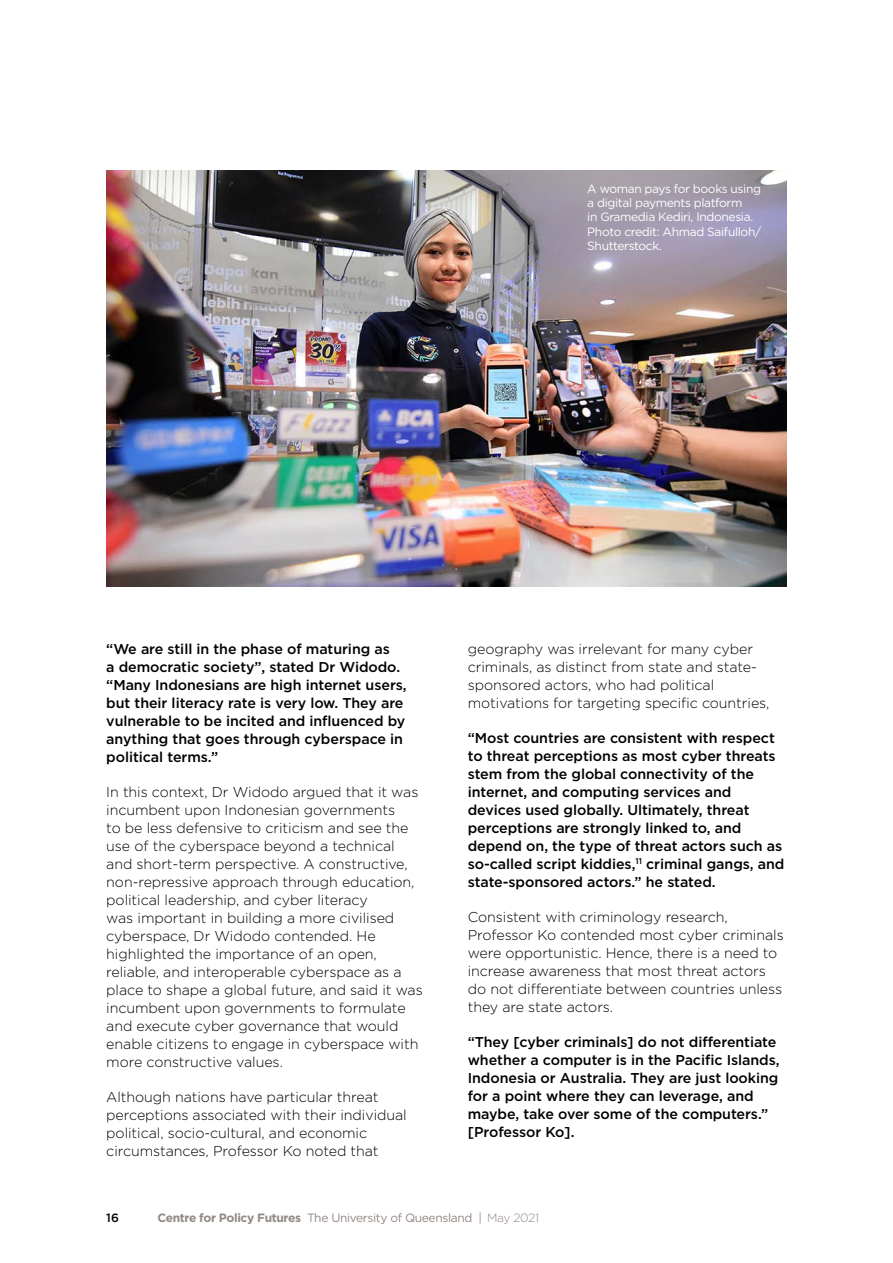
<style>
.page{position:relative;width:893px;height:1263px;background:#fff}
.page>*{position:absolute;margin:0;border:0;box-sizing:border-box;transform-origin:0 0}
.Body_copy_new{font:300 14.25px/18px "Gotham";letter-spacing:-.005em;color:#000}
.Body_copy_new-2{font:500 14.25px/18px "Gotham";letter-spacing:-.005em;color:#000}
._03_Subheads{font:12px/14.4px "Gotham";letter-spacing:-.03em;color:#fff}
.Pull_Quote{font:12px "Gotham";letter-spacing:-.03em;color:#938884}
.t1{font:500 12px "Gotham";color:#000}
.s1{font-weight:700}
.s2{font-weight:300}
</style>
<div class="page">
<img style="left:106px;top:170px;width:681px;height:417px">
<p class="_03_Subheads" style="left:587px;top:181px;width:175px">A woman pays for books using a digital payments platform<br>in Gramedia Kediri, Indonesia.<br>Photo credit: Ahmad Saifulloh/<br>Shutterstock.</p>
<p class="Body_copy_new-2" style="left:106px;top:639px;width:302px">“We are still in the phase of maturing as<br>a democratic society”, stated Dr Widodo. “Many Indonesians are high internet users, but their literacy rate is very low. They are vulnerable to be incited and influenced by anything that goes through cyberspace in political terms.”</p>
<p class="Body_copy_new" style="left:106px;top:782px;width:318px">In this context, Dr Widodo argued that it was incumbent upon Indonesian governments<br>to be less defensive to criticism and see the use of the cyberspace beyond a technical and short-term perspective. A constructive, non-repressive approach through education, political leadership, and cyber literacy<br>was important in building a more civilised cyberspace, Dr Widodo contended. He highlighted the importance of an open, reliable, and interoperable cyberspace as a place to shape a global future, and said it was incumbent upon governments to formulate and execute cyber governance that would enable citizens to engage in cyberspace with more constructive values.</p>
<p class="Body_copy_new" style="left:106px;top:1087px;width:302px">Although nations have particular threat perceptions associated with their individual political, socio-cultural, and economic circumstances, Professor Ko noted that</p>
<p class="Body_copy_new" style="left:468px;top:639px;width:303px">geography was irrelevant for many cyber criminals, as distinct from state and state&shy;sponsored actors, who had political motivations for targeting specific countries,</p>
<p class="Body_copy_new-2" style="left:468px;top:728px;width:318px">“Most countries are consistent with respect to threat perceptions as most cyber threats stem from the global connectivity of the internet, and computing services and devices used globally. Ultimately, threat perceptions are strongly linked to, and depend on, the type of threat actors such as so-called script kiddies,<sup>11</sup> criminal gangs, and state-sponsored actors.” he stated.</p>
<p class="Body_copy_new" style="left:468px;top:907px;width:317px">Consistent with criminology research, Professor Ko contended most cyber criminals were opportunistic. Hence, there is a need to increase awareness that most threat actors do not differentiate between countries unless they are state actors.</p>
<p class="Body_copy_new-2" style="left:468px;top:1032px;width:313px">“They [cyber criminals] do not differentiate whether a computer is in the Pacific Islands, Indonesia or Australia. They are just looking for a point where they can leverage, and maybe, take over some of the computers.” [Professor Ko].</p>
<p class="t1" style="left:106px;top:1209px;width:14px">16</p>
<p class="Pull_Quote" style="left:157px;top:1209px;width:383px"><span class="s1">Centre for Policy Futures</span> The University of Queensland | <span class="s2">May 2021</span></p>
</div>
